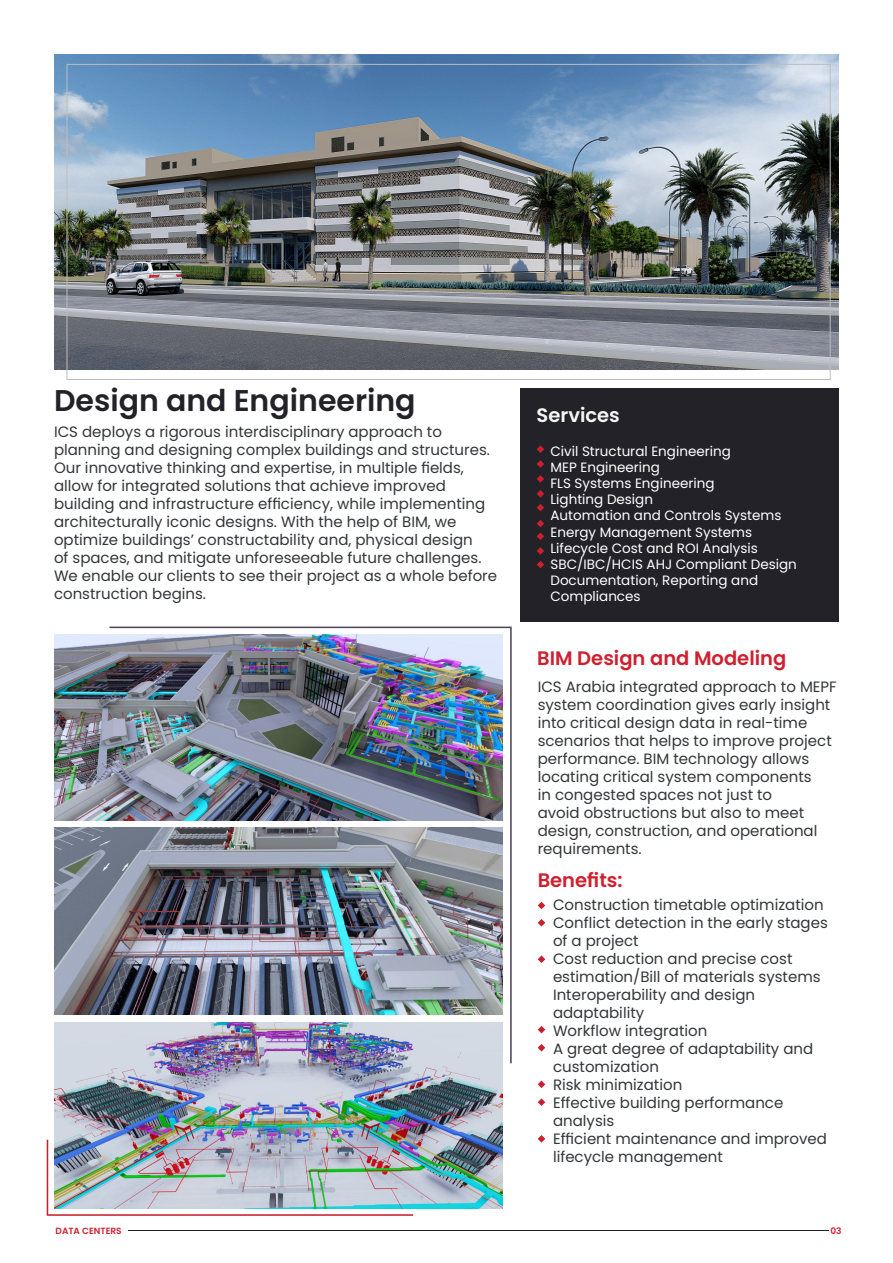
<style>
.page{position:relative;width:893px;height:1263px;background:#fff}
.page>*{position:absolute;margin:0;border:0;box-sizing:border-box;transform-origin:0 0}
.t1{font:600 30px "Poppins";color:#242229}
.t2{font:600 19.5px "Poppins";color:#cf2030}
.t3{font:600 19.5px "Poppins";color:#f5f7f7}
.t4{font:15px/18px "Poppins";color:#333638}
.t5{font:13.5px/16.2px "Poppins";color:#fff}
.t6{font:600 9px "Poppins";color:#cf2030}
</style>
<div class="page">
<img style="left:54px;top:634px;width:55px;height:186px">
<img style="left:54px;top:828px;width:55px;height:186px">
<img style="left:54px;top:1022px;width:448px;height:186px">
<img style="left:54px;top:54px;width:785px;height:316px">
<div style="left:521px;top:388px;width:318px;height:234px;background:#242229"></div>
<svg style="left:537px;top:445px;width:7px;height:8px"></svg>
<svg style="left:537px;top:460px;width:7px;height:8px"></svg>
<svg style="left:537px;top:475px;width:7px;height:8px"></svg>
<svg style="left:537px;top:490px;width:7px;height:8px"></svg>
<svg style="left:537px;top:504px;width:7px;height:7px"></svg>
<svg style="left:537px;top:520px;width:7px;height:20px"></svg>
<svg style="left:537px;top:547px;width:7px;height:8px"></svg>
<svg style="left:537px;top:561px;width:7px;height:7px"></svg>
<svg style="left:538px;top:902px;width:7px;height:7px"></svg>
<svg style="left:538px;top:919px;width:7px;height:7px"></svg>
<svg style="left:538px;top:955px;width:7px;height:8px"></svg>
<svg style="left:538px;top:1026px;width:7px;height:7px"></svg>
<svg style="left:538px;top:1044px;width:7px;height:7px"></svg>
<svg style="left:538px;top:1080px;width:7px;height:8px"></svg>
<svg style="left:538px;top:1098px;width:7px;height:8px"></svg>
<svg style="left:538px;top:1135px;width:7px;height:7px"></svg>
<img style="left:109px;top:627px;width:403px;height:436px">
<img style="left:47px;top:1140px;width:366px;height:76px">
<hr style="left:128px;top:1231px;width:700px;height:1px;background:#242229">
<p class="t1" style="left:54px;top:383px;width:363px">Design and Engineering</p>
<p class="t4" style="left:54px;top:423px;width:445px">ICS deploys a rigorous interdisciplinary approach to planning and designing complex buildings and structures.<br>Our innovative thinking and expertise, in multiple fields, allow for integrated solutions that achieve improved building and infrastructure efficiency, while implementing architecturally iconic designs. With the help of BIM, we optimize buildings’ constructability and, physical design<br>of spaces, and mitigate unforeseeable future challenges.<br>We enable our clients to see their project as a whole before construction begins.</p>
<p class="t3" style="left:537px;top:403px;width:85px">Services</p>
<p class="t5" style="left:550px;top:443px;width:182px">Civil Structural Engineering</p>
<p class="t5" style="left:550px;top:459px;width:111px">MEP Engineering</p>
<p class="t5" style="left:550px;top:475px;width:166px">FLS Systems Engineering</p>
<p class="t5" style="left:550px;top:491px;width:104px">Lighting Design</p>
<p class="t5" style="left:550px;top:508px;width:233px">Automation and Controls Systems</p>
<p class="t5" style="left:550px;top:524px;width:203px">Energy Management Systems</p>
<p class="t5" style="left:550px;top:540px;width:209px">Lifecycle Cost and ROI Analysis</p>
<p class="t5" style="left:550px;top:556px;width:248px">SBC/IBC/HCIS AHJ Compliant Design</p>
<p class="t5" style="left:550px;top:572px;width:209px">Documentation, Reporting and<br>Compliances</p>
<p class="t2" style="left:537px;top:646px;width:251px">BIM Design and Modeling</p>
<p class="t4" style="left:538px;top:678px;width:301px">ICS Arabia integrated approach to MEPF system coordination gives early insight into critical design data in real-time scenarios that helps to improve project performance. BIM technology allows locating critical system components<br>in congested spaces not just to<br>avoid obstructions but also to meet design, construction, and operational requirements.</p>
<p class="t2" style="left:538px;top:869px;width:86px">Benefits:</p>
<p class="t4" style="left:553px;top:896px;width:272px">Construction timetable optimization</p>
<p class="t4" style="left:553px;top:914px;width:276px">Conflict detection in the early stages of a project</p>
<p class="t4" style="left:553px;top:950px;width:269px">Cost reduction and precise cost estimation/Bill of materials systems</p>
<p class="t4" style="left:553px;top:986px;width:204px">Interoperability and design adaptability</p>
<p class="t4" style="left:553px;top:1022px;width:156px">Workflow integration</p>
<p class="t4" style="left:553px;top:1040px;width:262px">A great degree of adaptability and customization</p>
<p class="t4" style="left:553px;top:1076px;width:131px">Risk minimization</p>
<p class="t4" style="left:553px;top:1094px;width:232px">Effective building performance analysis</p>
<p class="t4" style="left:553px;top:1130px;width:275px">Efficient maintenance and improved lifecycle management</p>
<p class="t6" style="left:56px;top:1225px;width:68px">DATA CENTERS</p>
<p class="t6" style="left:830px;top:1225px;width:13px">03</p>
</div>
